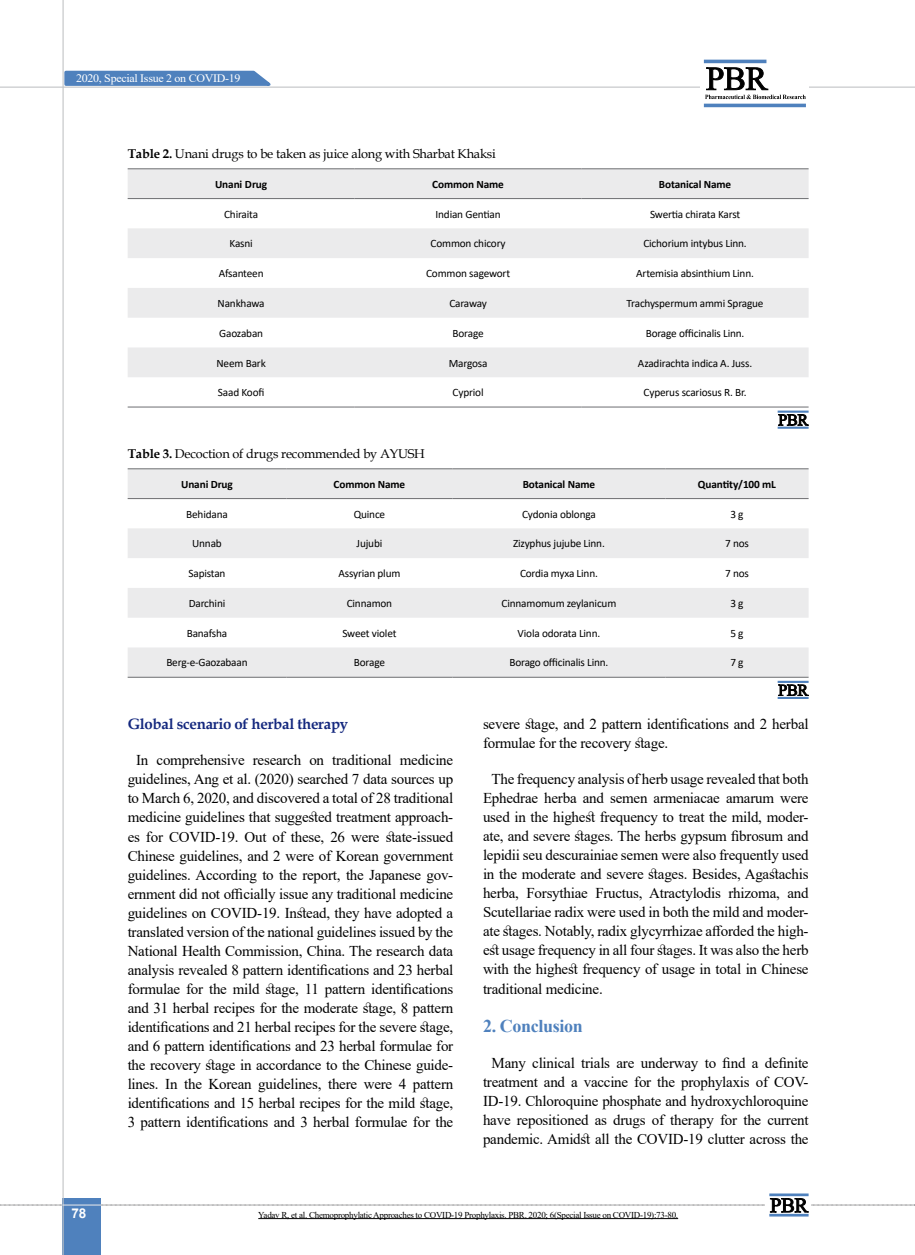
<style>
.page{position:relative;width:915px;height:1255px;background:#fff}
.page>*{position:absolute;margin:0;border:0;box-sizing:border-box;transform-origin:0 0}
.t1{font:700 18px "Times New Roman";letter-spacing:-.02em;color:#4f81bd}
.t2{font:15px/19px "Times New Roman";letter-spacing:-.015em;color:#000;text-align:center}
.t3{font:700 15px "Book Antiqua";letter-spacing:-.02em;color:#14287e}
.t4{font:700 13.5px "Arial";color:#fff}
.t5{font:12.75px "Book Antiqua";letter-spacing:-.015em;color:#000}
.t6{font:11.4px "Times New Roman";letter-spacing:-.025em;color:#fff;scale:1.05 1}
.t7{font:11.25px "Calibri";letter-spacing:-.015em;color:#000}
.t8{font:700 11.25px "Calibri";letter-spacing:-.01em;color:#000}
.t9{font:9px "Times New Roman";letter-spacing:-.03em;color:#000}
.s1{font-weight:700}
</style>
<div class="page">
<div style="left:63px;top:1198px;width:38px;height:56px;background:#4f81bd"></div>
<hr style="left:62px;top:0;width:2px;height:1254px;background:#c2c4c6">
<hr style="left:0;top:87px;width:914px;height:1px;background:#c2c4c6">
<svg style="left:63px;top:69px;width:215px;height:18px;background:#749bc9"></svg>
<div style="left:700px;top:56px;width:108px;height:49px;background:linear-gradient(to right,#fff,#fefeff)"></div>
<hr style="left:703px;top:60px;width:63px;height:3px;background:#4f81bd">
<hr style="left:703px;top:104px;width:102px;height:3px;background:#4f81bd">
<svg style="left:704px;top:67px;width:101px;height:32px"></svg>
<svg style="left:769px;top:1193px;width:40px;height:24px"></svg>
<svg style="left:0;top:1197px;width:914px;height:15px"></svg>
<hr style="left:769px;top:1193px;width:39px;height:3px;background:#4f81bd">
<hr style="left:769px;top:1213px;width:39px;height:3px;background:#4f81bd">
<svg style="left:128px;top:169px;width:680px;height:208px;fill:#ebebec"></svg>
<hr style="left:128px;top:168px;width:226px;height:1px;background:#6d6e71">
<hr style="left:354px;top:168px;width:227px;height:1px;background:#6d6e71">
<hr style="left:581px;top:168px;width:227px;height:1px;background:#6d6e71">
<hr style="left:128px;top:198px;width:226px;height:1px;background:#6d6e71">
<hr style="left:354px;top:198px;width:227px;height:1px;background:#6d6e71">
<hr style="left:581px;top:198px;width:227px;height:1px;background:#6d6e71">
<hr style="left:128px;top:406px;width:226px;height:1px;background:#6d6e71">
<hr style="left:354px;top:406px;width:227px;height:1px;background:#6d6e71">
<hr style="left:581px;top:406px;width:227px;height:1px;background:#6d6e71">
<svg style="left:778px;top:414px;width:30px;height:11px"></svg>
<hr style="left:777px;top:410px;width:31px;height:2px;background:#4f81bd">
<hr style="left:777px;top:426px;width:31px;height:3px;background:#4f81bd">
<svg style="left:128px;top:469px;width:680px;height:208px;fill:#ebebec"></svg>
<hr style="left:128px;top:468px;width:158px;height:1px;background:#6d6e71">
<hr style="left:286px;top:468px;width:166px;height:1px;background:#6d6e71">
<hr style="left:452px;top:468px;width:213px;height:1px;background:#6d6e71">
<hr style="left:665px;top:468px;width:143px;height:1px;background:#6d6e71">
<hr style="left:128px;top:498px;width:158px;height:1px;background:#6d6e71">
<hr style="left:286px;top:498px;width:166px;height:1px;background:#6d6e71">
<hr style="left:452px;top:498px;width:213px;height:1px;background:#6d6e71">
<hr style="left:665px;top:498px;width:143px;height:1px;background:#6d6e71">
<hr style="left:128px;top:677px;width:158px;height:1px;background:#6d6e71">
<hr style="left:286px;top:677px;width:166px;height:1px;background:#6d6e71">
<hr style="left:452px;top:677px;width:213px;height:1px;background:#6d6e71">
<hr style="left:665px;top:677px;width:143px;height:1px;background:#6d6e71">
<svg style="left:778px;top:684px;width:30px;height:12px"></svg>
<hr style="left:777px;top:680px;width:31px;height:3px;background:#4f81bd">
<hr style="left:777px;top:696px;width:31px;height:3px;background:#4f81bd">
<hr style="left:258px;top:1218px;width:420px;height:1px;background:#000">
<p class="t6" style="left:76px;top:70px;width:158px">2020, Special Issue 2 on COVID-19</p>
<p class="t5" style="left:128px;top:145px;width:369px"><span class="s1">Table 2.</span> Unani drugs to be taken as juice along with Sharbat Khaksi</p>
<p class="t8" style="left:215px;top:176px;width:54px">Unani Drug</p>
<p class="t8" style="left:432px;top:176px;width:73px">Common Name</p>
<p class="t8" style="left:658px;top:176px;width:74px">Botanical Name</p>
<p class="t7" style="left:224px;top:206px;width:35px">Chiraita</p>
<p class="t7" style="left:435px;top:206px;width:67px">Indian Gentian</p>
<p class="t7" style="left:649px;top:206px;width:92px">Swertia chirata Karst</p>
<p class="t7" style="left:229px;top:236px;width:25px">Kasni</p>
<p class="t7" style="left:430px;top:236px;width:76px">Common chicory</p>
<p class="t7" style="left:643px;top:236px;width:105px">Cichorium intybus Linn.</p>
<p class="t7" style="left:219px;top:266px;width:46px">Afsanteen</p>
<p class="t7" style="left:426px;top:266px;width:86px">Common sagewort</p>
<p class="t7" style="left:636px;top:266px;width:119px">Artemisia absinthium Linn.</p>
<p class="t7" style="left:217px;top:295px;width:49px">Nankhawa</p>
<p class="t7" style="left:449px;top:295px;width:39px">Caraway</p>
<p class="t7" style="left:626px;top:295px;width:138px">Trachyspermum ammi Sprague</p>
<p class="t7" style="left:219px;top:325px;width:45px">Gaozaban</p>
<p class="t7" style="left:452px;top:325px;width:33px">Borage</p>
<p class="t7" style="left:645px;top:325px;width:100px">Borage officinalis Linn.</p>
<p class="t7" style="left:216px;top:355px;width:51px">Neem Bark</p>
<p class="t7" style="left:448px;top:355px;width:40px">Margosa</p>
<p class="t7" style="left:637px;top:355px;width:116px">Azadirachta indica A. Juss.</p>
<p class="t7" style="left:218px;top:384px;width:48px">Saad Koofi</p>
<p class="t7" style="left:452px;top:384px;width:32px">Cypriol</p>
<p class="t7" style="left:643px;top:384px;width:104px">Cyperus scariosus R. Br.</p>
<p class="t5" style="left:128px;top:445px;width:298px"><span class="s1">Table 3.</span> Decoction of drugs recommended by AYUSH</p>
<p class="t8" style="left:181px;top:476px;width:53px">Unani Drug</p>
<p class="t8" style="left:333px;top:476px;width:73px">Common Name</p>
<p class="t8" style="left:522px;top:476px;width:74px">Botanical Name</p>
<p class="t8" style="left:697px;top:476px;width:79px">Quantity/100 mL</p>
<p class="t7" style="left:186px;top:506px;width:43px">Behidana</p>
<p class="t7" style="left:353px;top:506px;width:33px">Quince</p>
<p class="t7" style="left:522px;top:506px;width:75px">Cydonia oblonga</p>
<p class="t7" style="left:730px;top:506px;width:15px">3 g</p>
<p class="t7" style="left:192px;top:536px;width:31px">Unnab</p>
<p class="t7" style="left:356px;top:536px;width:27px">Jujubi</p>
<p class="t7" style="left:513px;top:536px;width:93px">Zizyphus jujube Linn.</p>
<p class="t7" style="left:724px;top:536px;width:25px">7 nos</p>
<p class="t7" style="left:188px;top:565px;width:39px">Sapistan</p>
<p class="t7" style="left:338px;top:565px;width:63px">Assyrian plum</p>
<p class="t7" style="left:520px;top:565px;width:79px">Cordia myxa Linn.</p>
<p class="t7" style="left:724px;top:565px;width:25px">7 nos</p>
<p class="t7" style="left:189px;top:595px;width:38px">Darchini</p>
<p class="t7" style="left:346px;top:595px;width:47px">Cinnamon</p>
<p class="t7" style="left:501px;top:595px;width:116px">Cinnamomum zeylanicum</p>
<p class="t7" style="left:730px;top:595px;width:15px">3 g</p>
<p class="t7" style="left:187px;top:625px;width:42px">Banafsha</p>
<p class="t7" style="left:342px;top:625px;width:56px">Sweet violet</p>
<p class="t7" style="left:517px;top:625px;width:84px">Viola odorata Linn.</p>
<p class="t7" style="left:730px;top:625px;width:15px">5 g</p>
<p class="t7" style="left:166px;top:655px;width:83px">Berg-e-Gaozabaan</p>
<p class="t7" style="left:354px;top:655px;width:33px">Borage</p>
<p class="t7" style="left:509px;top:655px;width:100px">Borago officinalis Linn.</p>
<p class="t7" style="left:730px;top:655px;width:15px">7 g</p>
<p class="t4" style="left:71px;top:1203px;width:17px">78</p>
<p class="t3" style="left:128px;top:714px;width:222px">Global scenario of herbal therapy</p>
<p class="t2" style="left:128px;top:750px;width:327px">In comprehensive research on traditional medicine guidelines, Ang et al. (2020) searched 7 data sources up to March 6, 2020, and discovered a total of 28 traditional medicine guidelines that suggested treatment approach&shy;es for COVID-19. Out of these, 26 were state-issued Chinese guidelines, and 2 were of Korean government guidelines. According to the report, the Japanese gov&shy;ernment did not officially issue any traditional medicine guidelines on COVID-19. Instead, they have adopted a translated version of the national guidelines issued by the National Health Commission, China. The research data analysis revealed 8 pattern identifications and 23 herbal formulae for the mild stage, 11 pattern identifications and 31 herbal recipes for the moderate stage, 8 pattern identifications and 21 herbal recipes for the severe stage, and 6 pattern identifications and 23 herbal formulae for the recovery stage in accordance to the Chinese guide&shy;lines. In the Korean guidelines, there were 4 pattern identifications and 15 herbal recipes for the mild stage, 3 pattern identifications and 3 herbal formulae for the</p>
<p class="t2" style="left:483px;top:713px;width:327px;text-align:left">severe stage, and 2 pattern identifications and 2 herbal formulae for the recovery stage.</p>
<p class="t2" style="left:483px;top:768px;width:327px;text-align:justify;text-indent:9px">The frequency analysis of herb usage revealed that both Ephedrae herba and semen armeniacae amarum were used in the highest frequency to treat the mild, moder&shy;ate, and severe stages. The herbs gypsum fibrosum and lepidii seu descurainiae semen were also frequently used in the moderate and severe stages. Besides, Agastachis herba, Forsythiae Fructus, Atractylodis rhizoma, and Scutellariae radix were used in both the mild and moder&shy;ate stages. Notably, radix glycyrrhizae afforded the high&shy;est usage frequency in all four stages. It was also the herb with the highest frequency of usage in total in Chinese traditional medicine.</p>
<p class="t1" style="left:483px;top:1013px;width:101px">2. Conclusion</p>
<p class="t2" style="left:483px;top:1053px;width:327px">Many clinical trials are underway to find a definite treatment and a vaccine for the prophylaxis of COV-ID-19. Chloroquine phosphate and hydroxychloroquine have repositioned as drugs of therapy for the current pandemic. Amidst all the COVID-19 clutter across the</p>
<p class="t9" style="left:258px;top:1208px;width:421px">Yadav R, et al. Chemoprophylatic Approaches to COVID-19 Prophylaxis. PBR. 2020; 6(Special Issue on COVID-19):73-80.</p>
</div>
